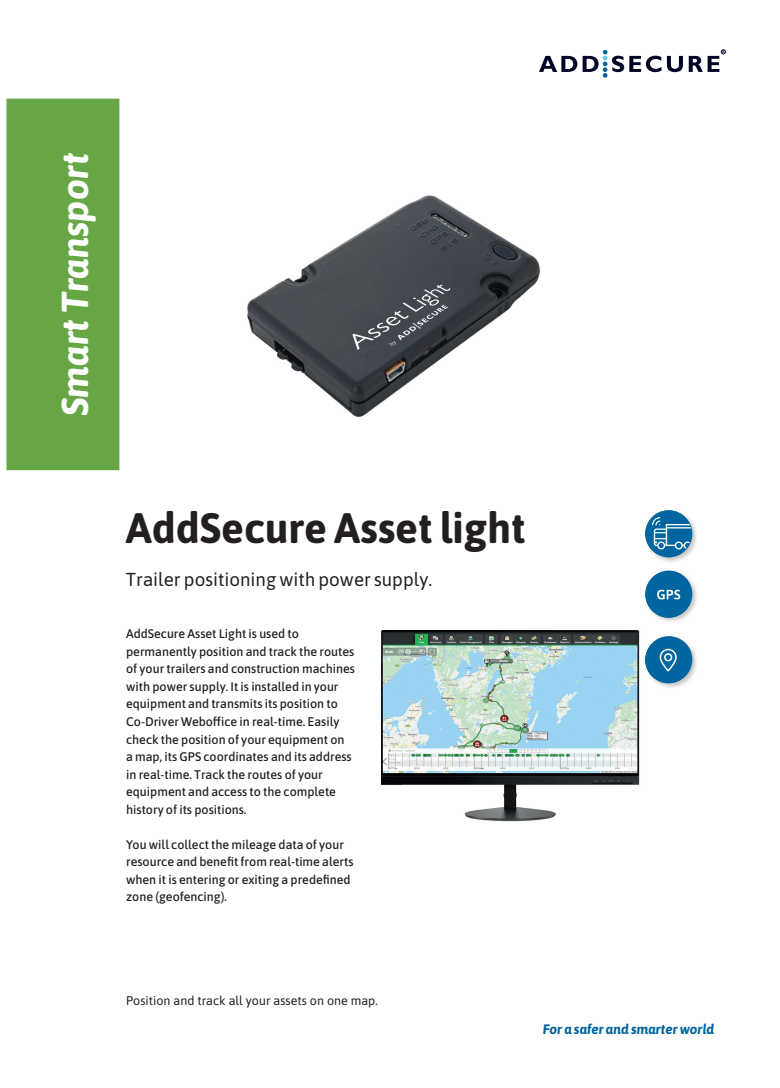
<style>
.page{position:relative;width:780px;height:1088px;background:#fff}
.page>*{position:absolute;margin:0;border:0;box-sizing:border-box;transform-origin:0 0}
.t1{font:700 42.5px "Asap";color:#231f20}
.t2{font:italic 700 37.5px "Asap";color:#fff}
.t3{font:18.75px "Asap";color:#231f20}
.t4{font:italic 700 13.75px "Asap";color:#01669f}
.t5{font:500 12.5px/17.5px "Asap";color:#231f20}
.t6{font:12.5px "Asap";color:#231f20}
</style>
<div class="page">
<svg style="left:539px;top:50px;width:186px;height:28px"></svg>
<div style="left:6px;top:99px;width:113px;height:371px;background:#66a644;border:1px solid #66a644"></div>
<div style="left:643px;top:509px;width:55px;height:55px;background:#231f20;opacity:.25"></div>
<div style="left:643px;top:569px;width:55px;height:55px;background:#231f20;opacity:.25"></div>
<div style="left:645px;top:570px;width:47px;height:48px;border:2px solid #01669f;border-radius:50%"></div>
<div style="left:643px;top:635px;width:55px;height:55px;background:#231f20;opacity:.25"></div>
<div style="left:645px;top:636px;width:47px;height:47px;border:2px solid #01669f;border-radius:50%"></div>
<div style="left:645px;top:510px;width:46px;height:46px;background:#01669f;border-radius:50%"></div>
<svg style="left:652px;top:517px;width:39px;height:32px"></svg>
<div style="left:645px;top:571px;width:46px;height:47px;background:#01669f;border-radius:50%"></div>
<svg style="left:657px;top:590px;width:23px;height:9px"></svg>
<div style="left:645px;top:637px;width:46px;height:46px;background:#01669f;border-radius:50%"></div>
<svg style="left:659px;top:649px;width:17px;height:22px"></svg>
<img style="left:247px;top:195px;width:293px;height:222px">
<img style="left:381px;top:630px;width:259px;height:192px">
<h2 class="t2" style="left:49px;top:416px;width:265px;rotate:-90deg">Smart Transport</h2>
<h1 class="t1" style="left:126px;top:498px;width:401px">AddSecure Asset light</h1>
<h3 class="t3" style="left:126px;top:567px;width:308px">Trailer positioning with power supply.</h3>
<p class="t5" style="left:126px;top:625px;width:230px">AddSecure Asset Light is used to permanently position and track the routes of your trailers and construction machines with power supply. It is installed in your equipment and transmits its position to Co-Driver Weboffice in real-time. Easily check the position of your equipment on<br>a map, its GPS coordinates and its address in real-time. Track the routes of your equipment and access to the complete history of its positions.</p>
<p class="t5" style="left:126px;top:835px;width:229px">You will collect the mileage data of your resource and benefit from real-time alerts when it is entering or exiting a predefined zone (geofencing).</p>
<p class="t6" style="left:126px;top:992px;width:253px">Position and track all your assets on one map.</p>
<p class="t4" style="left:543px;top:1019px;width:173px">For a safer and smarter world</p>
</div>
